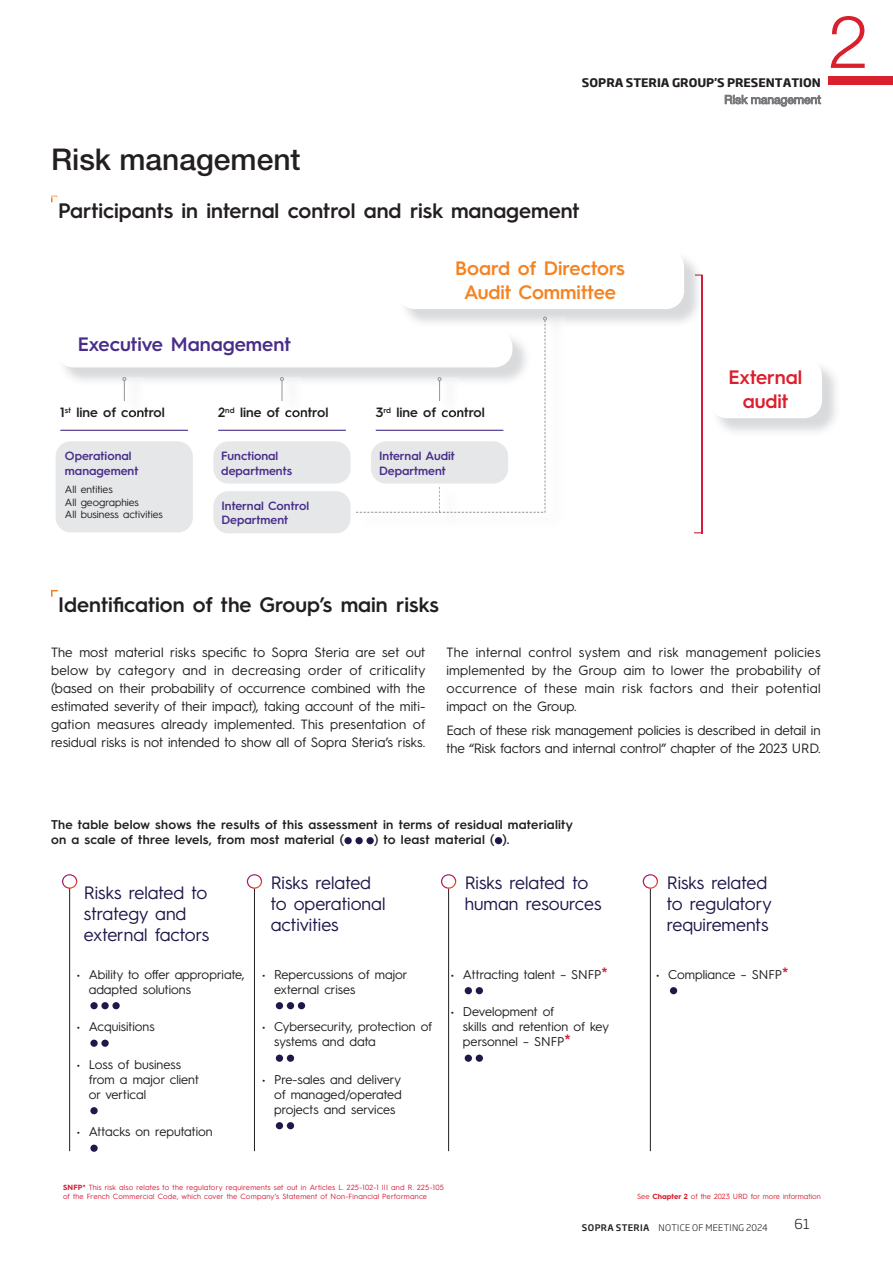
<style>
.page{position:relative;width:893px;height:1263px;background:#fff}
.page>*{position:absolute;margin:0;border:0;box-sizing:border-box;transform-origin:0 0}
.t1{font:300 73.5px "Helvetica Neue LT Std";color:#da202d}
.t2{font:600 52.5px "Hurme Geometric Sans 3";color:#21174a}
.t3{font:500 30px "Helvetica Neue LT Std";color:#231f20}
.t4{font:600 21px "Hurme Geometric Sans 3";color:#231f20}
.t5{font:600 19.5px/23.4px "Hurme Geometric Sans 3";color:#f58322;text-align:center}
.t6{font:600 19.5px "Hurme Geometric Sans 3";color:#482e8a}
.t7{font:600 19.5px/23.4px "Hurme Geometric Sans 3";color:#dc1f2d;text-align:center}
.t8{font:18px/21px "Hurme Geometric Sans 3";color:#21174a}
.t9{font:13.5px/18px "Hurme Geometric Sans 3";letter-spacing:-.005em;color:#231f20;text-align:justify}
.t10{font:600 13.5px "Hurme Geometric Sans 3";color:#231f20}
.t11{font:300 13.5px "Soho Gothic Pro";color:#231f20}
.t12{font:12.75px/15px "Hurme Geometric Sans 3";color:#231f20}
.t13{font:600 12.75px/15px "Hurme Geometric Sans 3";letter-spacing:.015em;color:#231f20}
.t14{font:600 12px/14.4px "Hurme Geometric Sans 3";color:#482e8a}
.t15{font:700 11.7px "Soho Gothic Pro";color:#231f20}
.t16{font:10.5px/12.6px "Hurme Geometric Sans 3";color:#231f20}
.t17{font:300 9px "Soho Gothic Pro";letter-spacing:.035em;color:#231f20}
.t18{font:7.5px/9px "Hurme Geometric Sans 3";letter-spacing:.025em;color:#d31e39}
.t19{font:7.5px "Hurme Geometric Sans 3";color:#da202d}
.s1{font-weight:600;font-size:16.5px;color:#d31e39}
.s2{font-weight:700}
.s3{font-weight:500}
</style>
<div class="page">
<div style="left:56px;top:441px;width:137px;height:91px;background:#e6e7e9;border-radius:15px"></div>
<div style="left:213px;top:441px;width:138px;height:43px;background:#e6e7e9;border-radius:15px"></div>
<div style="left:213px;top:491px;width:138px;height:42px;background:#e6e7e9;border-radius:15px"></div>
<hr style="left:218px;top:430px;width:128px;height:1px;background:#482e8a">
<hr style="left:701px;top:275px;width:2px;height:258px;background:#d21e3a">
<svg style="left:695px;top:274px;width:8px;height:2px"></svg>
<hr style="left:60px;top:430px;width:128px;height:1px;background:#482e8a">
<img style="left:285px;top:410px;width:17px;height:6px">
<svg style="left:280px;top:377px;width:4px;height:24px"></svg>
<img style="left:126px;top:377px;width:18px;height:9px">
<img style="left:126px;top:410px;width:18px;height:6px">
<svg style="left:122px;top:377px;width:4px;height:24px"></svg>
<svg style="left:356px;top:317px;width:191px;height:196px"></svg>
<hr style="left:69px;top:883px;width:1px;height:268px;background:#231f20">
<svg style="left:62px;top:874px;width:15px;height:15px"></svg>
<div style="left:63px;top:875px;width:13px;height:12px;background:#fff;border-radius:50%"></div>
<hr style="left:254px;top:888px;width:1px;height:263px;background:#231f20">
<svg style="left:247px;top:874px;width:15px;height:15px"></svg>
<div style="left:248px;top:875px;width:13px;height:12px;background:#fff;border-radius:50%"></div>
<hr style="left:448px;top:888px;width:1px;height:263px;background:#231f20">
<svg style="left:441px;top:874px;width:15px;height:15px"></svg>
<div style="left:442px;top:875px;width:13px;height:12px;background:#fff;border-radius:50%"></div>
<hr style="left:650px;top:888px;width:1px;height:263px;background:#231f20">
<svg style="left:643px;top:874px;width:15px;height:15px"></svg>
<div style="left:644px;top:875px;width:13px;height:12px;background:#fff;border-radius:50%"></div>
<svg style="left:51px;top:590px;width:7px;height:7px"></svg>
<svg style="left:51px;top:195px;width:7px;height:7px"></svg>
<div style="left:828px;top:76px;width:65px;height:9px;background:#da202d"></div>
<svg style="left:725px;top:95px;width:96px;height:12px"></svg>
<p class="t15" style="left:582px;top:73px;width:240px">SOPRA STERIA GROUP'S PRESENTATION</p>
<h1 class="t1" style="left:828px;top:-3px;width:42px">2</h1>
<h3 class="t3" style="left:51px;top:142px;width:251px">Risk management</h3>
<h3 class="t4" style="left:58px;top:195px;width:523px">Participants in internal control and risk management</h3>
<h3 class="t6" style="left:78px;top:331px;width:215px">Executive Management</h3>
<h3 class="t5" style="left:455px;top:256px;width:171px">Board of Directors<br>Audit Committee</h3>
<p class="t10" style="left:60px;top:403px;width:106px">1<sup>st</sup> line of control</p>
<p class="t10" style="left:376px;top:403px;width:111px">3<sup>rd</sup> line of control</p>
<p class="t14" style="left:379px;top:448px;width:77px">Internal Audit<br>Department</p>
<p class="t10" style="left:218px;top:403px;width:112px">2<sup>nd</sup> line of control</p>
<p class="t14" style="left:221px;top:448px;width:72px">Functional departments</p>
<p class="t14" style="left:65px;top:448px;width:75px">Operational management</p>
<p class="t16" style="left:65px;top:482px;width:99px">All entities<br>All geographies<br>All business activities</p>
<p class="t14" style="left:221px;top:498px;width:89px">Internal Control<br>Department</p>
<h3 class="t7" style="left:729px;top:365px;width:75px">External audit</h3>
<h3 class="t4" style="left:58px;top:590px;width:382px">Identification of the Group’s main risks</h3>
<p class="t9" style="left:51px;top:643px;width:376px">The most material risks specific to Sopra Steria are set out below by category and in decreasing order of criticality (based on their probability of occurrence combined with the estimated severity of their impact), taking account of the miti&shy;gation measures already implemented. This presentation of residual risks is not intended to show all of Sopra Steria’s risks.</p>
<p class="t9" style="left:446px;top:643px;width:376px">The internal control system and risk management policies implemented by the Group aim to lower the probability of occurrence of these main risk factors and their potential impact on the Group.</p>
<p class="t9" style="left:446px;top:721px;width:376px">Each of these risk management policies is described in detail in the “Risk factors and internal control” chapter of the 2023 URD.</p>
<p class="t13" style="left:51px;top:816px;width:524px">The table below shows the results of this assessment in terms of residual materiality on a scale of three levels, from most material (</p>
<h2 class="t2" style="left:343px;top:789px;width:34px">...</h2>
<p class="t13" style="left:374px;top:831px;width:121px">) to least material (</p>
<h2 class="t2" style="left:493px;top:789px;width:12px">.</h2>
<p class="t13" style="left:503px;top:831px;width:8px">).</p>
<h3 class="t8" style="left:84px;top:881px;width:127px">Risks related to strategy and external factors</h3>
<h3 class="t8" style="left:271px;top:871px;width:116px">Risks related to operational activities</h3>
<h3 class="t8" style="left:465px;top:871px;width:138px">Risks related to human resources</h3>
<h3 class="t8" style="left:667px;top:871px;width:106px">Risks related to regulatory requirements</h3>
<p class="t12" style="left:89px;top:966px;width:157px;text-indent:-12px">• Ability to offer appropriate, adapted solutions</p>
<h2 class="t2" style="left:89px;top:954px;width:34px">...</h2>
<p class="t12" style="left:77px;top:1018px;width:79px">• Acquisitions</p>
<h2 class="t2" style="left:89px;top:991px;width:23px">..</h2>
<p class="t12" style="left:89px;top:1056px;width:112px;text-indent:-12px">• Loss of business from a major client or vertical</p>
<h2 class="t2" style="left:89px;top:1059px;width:12px">.</h2>
<p class="t12" style="left:77px;top:1123px;width:138px">• Attacks on reputation</p>
<h2 class="t2" style="left:89px;top:1096px;width:12px">.</h2>
<p class="t12" style="left:274px;top:966px;width:135px;text-indent:-12px">• Repercussions of major external crises</p>
<h2 class="t2" style="left:274px;top:954px;width:34px">...</h2>
<p class="t12" style="left:274px;top:1018px;width:160px;text-indent:-12px">• Cybersecurity, protection of systems and data</p>
<h2 class="t2" style="left:274px;top:1006px;width:23px">..</h2>
<p class="t12" style="left:274px;top:1071px;width:129px;text-align:justify;text-indent:-12px">• Pre-sales and delivery of managed/operated projects and services</p>
<h2 class="t2" style="left:274px;top:1074px;width:23px">..</h2>
<p class="t12" style="left:451px;top:966px;width:158px">• Attracting talent – SNFP<span class="s1">*</span></p>
<h2 class="t2" style="left:463px;top:939px;width:23px">..</h2>
<p class="t12" style="left:463px;top:1003px;width:148px;text-indent:-12px">• Development of<br>skills and retention of key personnel – SNFP<span class="s1">*</span></p>
<h2 class="t2" style="left:463px;top:1006px;width:23px">..</h2>
<p class="t12" style="left:656px;top:966px;width:134px">• Compliance – SNFP<span class="s1">*</span></p>
<h2 class="t2" style="left:668px;top:939px;width:12px">.</h2>
<p class="t18" style="left:63px;top:1182px;width:383px"><span class="s2">SNFP*</span> This risk also relates to the regulatory requirements set out in Articles L. 225-102-1 III and R. 225-105 of the French Commercial Code, which cover the Company’s Statement of Non-Financial Performance</p>
<p class="t19" style="left:637px;top:1191px;width:185px">See <span class="s2">Chapter 2</span> of the 2023 URD for more information</p>
<p class="t17" style="left:582px;top:1221px;width:187px"><span class="s3">SOPRA STERIA</span> NOTICE OF MEETING 2024</p>
<p class="t11" style="left:795px;top:1214px;width:17px">61</p>
</div>
